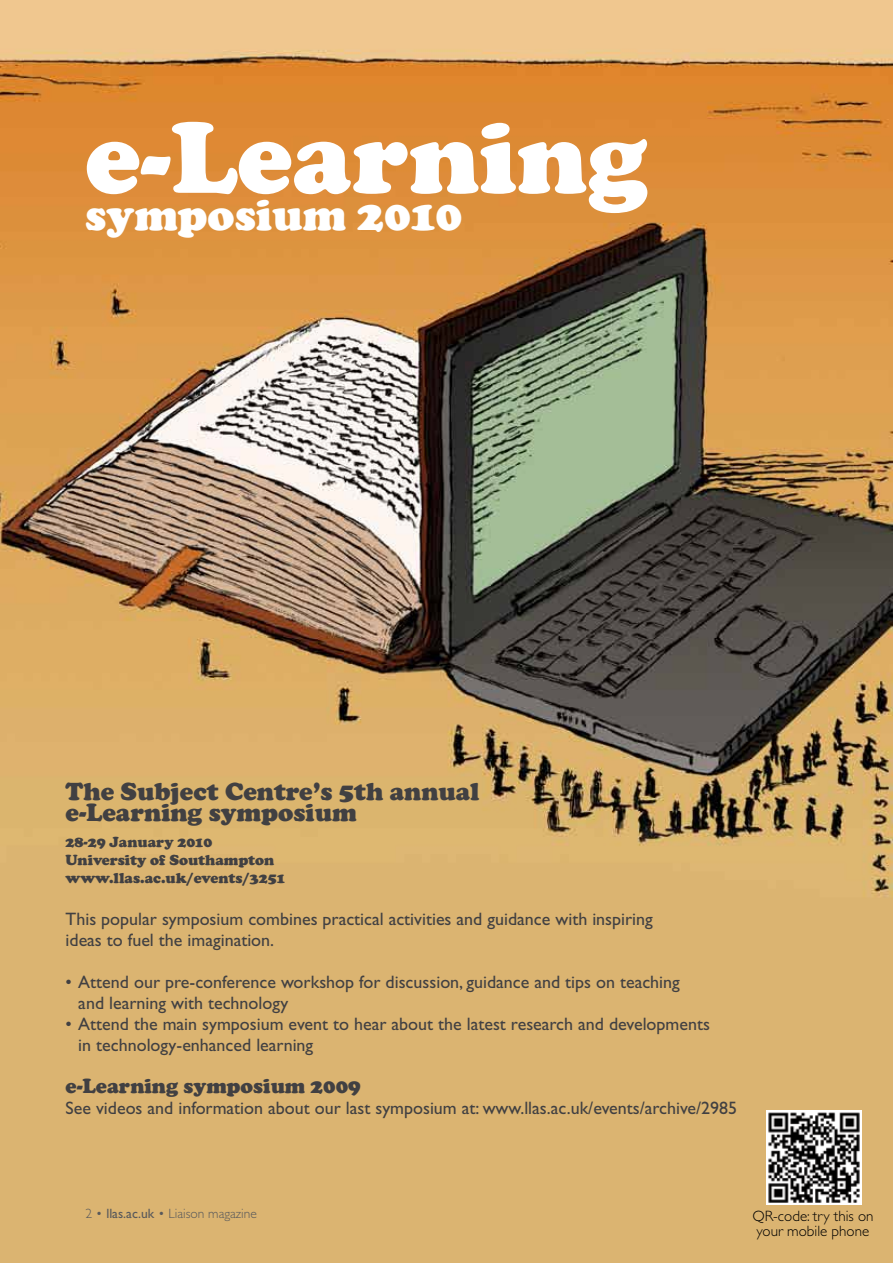
<style>
.page{position:relative;width:893px;height:1263px;background:#fff}
.page>*{position:absolute;margin:0;border:0;box-sizing:border-box;transform-origin:0 0}
.t1{font:900 105px "Cooper";color:#fff}
.t2{font:900 45px "Cooper";color:#fff}
.t3{font:900 25.5px/21px "Cooper";color:#414042}
.t4{font:900 21px "Cooper";color:#414042}
.t5{font:18px/21px "Gill Sans Std";color:#414042}
.t6{font:900 15px/18px "Cooper";color:#414042}
.t7{font:300 15px/15px "Gill Sans Std";color:#000}
.t8{font:300 13.5px "Gill Sans Std";color:#58595b}
.s1{font-weight:400}
</style>
<div class="page">
<img style="left:0;top:0;width:892px;height:1263px">
<img style="left:767px;top:1110px;width:95px;height:94px">
<p class="t1" style="left:85px;top:96px;width:565px">e-Learning</p>
<p class="t2" style="left:85px;top:189px;width:379px">symposium 2010</p>
<p class="t3" style="left:66px;top:781px;width:415px">The Subject Centre’s 5th annual e-Learning symposium</p>
<p class="t6" style="left:66px;top:833px;width:221px">28-29 January 2010<br>University of Southampton www.llas.ac.uk/events/3251</p>
<p class="t5" style="left:66px;top:909px;width:589px">This popular symposium combines practical activities and guidance with inspiring ideas to fuel the imagination.</p>
<p class="t5" style="left:78px;top:972px;width:603px;text-indent:-13px">• Attend our pre-conference workshop for discussion, guidance and tips on teaching and learning with technology</p>
<p class="t5" style="left:78px;top:1014px;width:633px;text-indent:-13px">• Attend the main symposium event to hear about the latest research and developments in technology-enhanced learning</p>
<p class="t4" style="left:66px;top:1074px;width:297px">e-Learning symposium 2009</p>
<p class="t5" style="left:66px;top:1098px;width:673px">See videos and information about our last symposium at: www.llas.ac.uk/events/archive/2985</p>
<p class="t8" style="left:85px;top:1206px;width:173px">2 • <span class="s1">llas.ac.uk</span> • Liaison magazine</p>
<p class="t7" style="left:752px;top:1208px;width:123px">QR-code: try this on your mobile phone</p>
</div>
